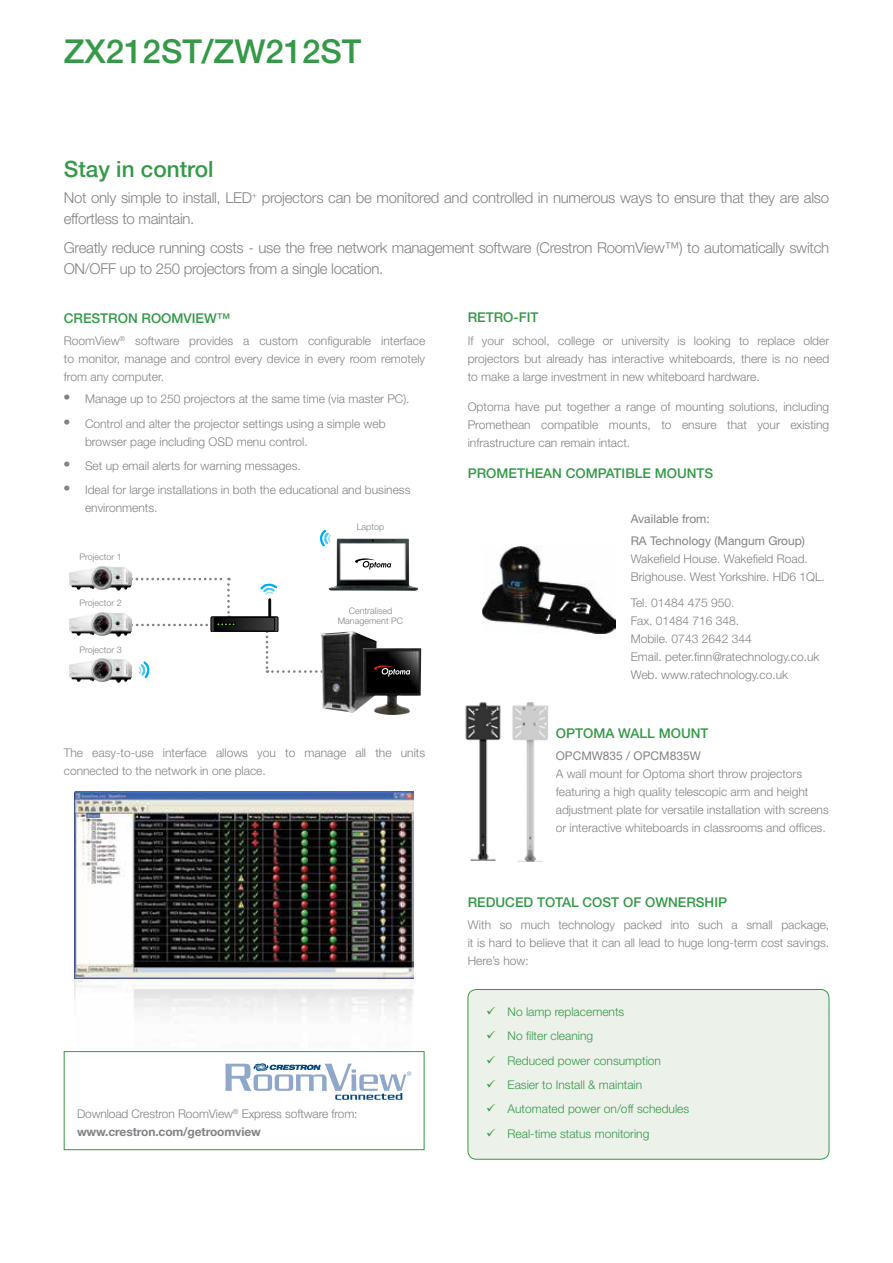
<style>
.page{position:relative;width:893px;height:1263px;background:#fff}
.page>*{position:absolute;margin:0;border:0;box-sizing:border-box;transform-origin:0 0}
.t1{font:500 33px "Helvetica Neue";color:#359948}
.t2{font:500 22.5px "Helvetica Neue";color:#359948}
.t3{font:300 15px/21px "Helvetica Neue";letter-spacing:-.02em;color:#808285}
.t4{font:500 13.5px "Helvetica Neue";color:#359948}
.t5{font:300 12px/18px "Helvetica Neue";color:#808285}
.t6{font:300 12px "Helvetica Neue";color:#359948}
.t7{font:12px/22.2px "Helvetica Neue";color:#808285}
.t8{font:300 9px/10.5px "Helvetica Neue";color:#808285;text-align:center}
.s1{font-family:"Times";font-weight:400;font-size:18px}
.s2{font-weight:700}
</style>
<div class="page">
<img style="left:69px;top:566px;width:62px;height:25px">
<img style="left:69px;top:612px;width:57px;height:25px">
<img style="left:69px;top:658px;width:62px;height:25px">
<img style="left:322px;top:631px;width:29px;height:81px">
<img style="left:363px;top:648px;width:58px;height:67px">
<svg style="left:374px;top:665px;width:36px;height:11px"></svg>
<img style="left:332px;top:538px;width:86px;height:53px">
<svg style="left:355px;top:558px;width:36px;height:11px"></svg>
<svg style="left:320px;top:530px;width:11px;height:17px"></svg>
<svg style="left:126px;top:578px;width:206px;height:100px"></svg>
<img style="left:74px;top:791px;width:339px;height:227px">
<svg style="left:225px;top:1063px;width:186px;height:37px"></svg>
<div style="left:64px;top:1051px;width:360px;height:99px;border:1px solid #359948"></div>
<img style="left:483px;top:546px;width:133px;height:87px">
<div style="left:468px;top:989px;width:361px;height:170px;background:#ecf1e9;border-radius:9px"></div>
<div style="left:468px;top:989px;width:361px;height:170px;border:1px solid #359948;border-radius:9px"></div>
<img style="left:465px;top:702px;width:36px;height:159px">
<img style="left:512px;top:702px;width:36px;height:160px">
<h1 class="t1" style="left:64px;top:32px;width:299px">ZX212ST/ZW212ST</h1>
<h2 class="t2" style="left:64px;top:156px;width:151px">STAY IN CONTROL</h2>
<p class="t3" style="left:64px;top:186px;width:767px">Not only simple to install, LED<sup>+</sup> projectors can be monitored and controlled in numerous ways to ensure that they are also effortless to maintain.</p>
<p class="t3" style="left:64px;top:237px;width:767px">Greatly reduce running costs - use the free network management software (Crestron RoomView™) to automatically switch<br>ON/OFF up to 250 projectors from a single location.</p>
<p class="t4" style="left:64px;top:310px;width:20px">CRESTRON</p>
<p class="t4" style="left:142px;top:310px;width:52px">ROO MVIEW</p>
<p class="t4" style="left:217px;top:310px;width:15px">™</p>
<p class="t5" style="left:64px;top:331px;width:363px;text-align:justify">RoomView<sup>®</sup> software provides a custom configurable interface to monitor, manage and control every device in every room remotely from any computer.</p>
<p class="t5" style="left:64px;top:390px;width:347px"><span class="s1">•</span> Manage up to 250 projectors at the same time (via master PC).</p>
<p class="t5" style="left:85px;top:414px;width:302px;text-indent:-21px"><span class="s1">•</span> Control and alter the projector settings using a simple web browser page including OSD menu control.</p>
<p class="t5" style="left:64px;top:456px;width:239px"><span class="s1">•</span> Set up email alerts for warning messages.</p>
<p class="t5" style="left:85px;top:481px;width:327px;text-indent:-21px"><span class="s1">•</span> Ideal for large installations in both the educational and business environments.</p>
<p class="t8" style="left:79px;top:552px;width:44px">Projector 1</p>
<p class="t8" style="left:79px;top:598px;width:44px">Projector 2</p>
<p class="t8" style="left:79px;top:644px;width:44px">Projector 3</p>
<p class="t8" style="left:357px;top:521px;width:29px">Laptop</p>
<p class="t8" style="left:338px;top:605px;width:67px">Centralised<br>Management PC</p>
<p class="t5" style="left:64px;top:743px;width:363px">The easy-to-use interface allows you to manage all the units connected to the network in one place.</p>
<p class="t5" style="left:77px;top:1105px;width:282px">Download Crestron RoomView<sup>®</sup> Express software from: <span class="s2">www.crestron.com/getroomview</span></p>
<p class="t4" style="left:468px;top:309px;width:20px">RETRO</p>
<p class="t4" style="left:513px;top:309px;width:20px">-FIT</p>
<p class="t5" style="left:468px;top:331px;width:363px;text-align:justify">If your school, college or university is looking to replace older projectors but already has interactive whiteboards, there is no need to make a large investment in new whiteboard hardware.</p>
<p class="t5" style="left:468px;top:398px;width:363px;text-align:justify">Optoma have put together a range of mounting solutions, including Promethean compatible mounts, to ensure that your existing infrastructure can remain intact.</p>
<p class="t4" style="left:468px;top:465px;width:11px">PRO</p>
<p class="t4" style="left:496px;top:465px;width:22px">METHEAN</p>
<p class="t4" style="left:566px;top:465px;width:43px">COMPATIBLE</p>
<p class="t4" style="left:655px;top:465px;width:42px">MOUNTS</p>
<p class="t7" style="left:631px;top:507px;width:176px">Available from:<br>RA Technology (Mangum Group)</p>
<p class="t5" style="left:631px;top:549px;width:196px">Wakefield House. Wakefield Road.<br>Brighouse. West Yorkshire. HD6 1QL.</p>
<p class="t5" style="left:631px;top:594px;width:190px">Tel. 01484 475 950.<br>Fax. 01484 716 348.<br>Mobile. 0743 2642 344<br>Email. peter.finn@ratechnology.co.uk<br>Web. www.ratechnology.co.uk</p>
<p class="t4" style="left:556px;top:725px;width:73px">OPTOMA WALL</p>
<p class="t4" style="left:659px;top:725px;width:42px">MOUNT</p>
<p class="t7" style="left:556px;top:744px;width:146px">OPCMW835 / OPCM835W</p>
<p class="t5" style="left:556px;top:764px;width:274px">A wall mount for Optoma short throw projectors featuring a high quality telescopic arm and height adjustment plate for versatile installation with screens or interactive whiteboards in classrooms and offices.</p>
<p class="t4" style="left:468px;top:894px;width:48px">REDUCED</p>
<p class="t4" style="left:537px;top:894px;width:18px">TOTAL</p>
<p class="t4" style="left:583px;top:894px;width:20px">COST</p>
<p class="t4" style="left:623px;top:894px;width:43px">OF OWNERSHI</p>
<p class="t4" style="left:718px;top:894px;width:11px">P</p>
<p class="t5" style="left:468px;top:916px;width:363px;text-align:justify">With so much technology packed into such a small package, it is hard to believe that it can all lead to huge long-term cost savings.<br>Here’s how:</p>
<p class="t6" style="left:486px;top:1004px;width:140px">✓ No lamp replacements</p>
<p class="t6" style="left:486px;top:1028px;width:109px">✓ No filter cleaning</p>
<p class="t6" style="left:486px;top:1053px;width:176px">✓ Reduced power consumption</p>
<p class="t6" style="left:486px;top:1077px;width:158px">✓ Easier to Install &amp; maintain</p>
<p class="t6" style="left:486px;top:1102px;width:205px">✓ Automated power on/off schedules</p>
<p class="t6" style="left:486px;top:1126px;width:165px">✓ Real-time status monitoring</p>
</div>
